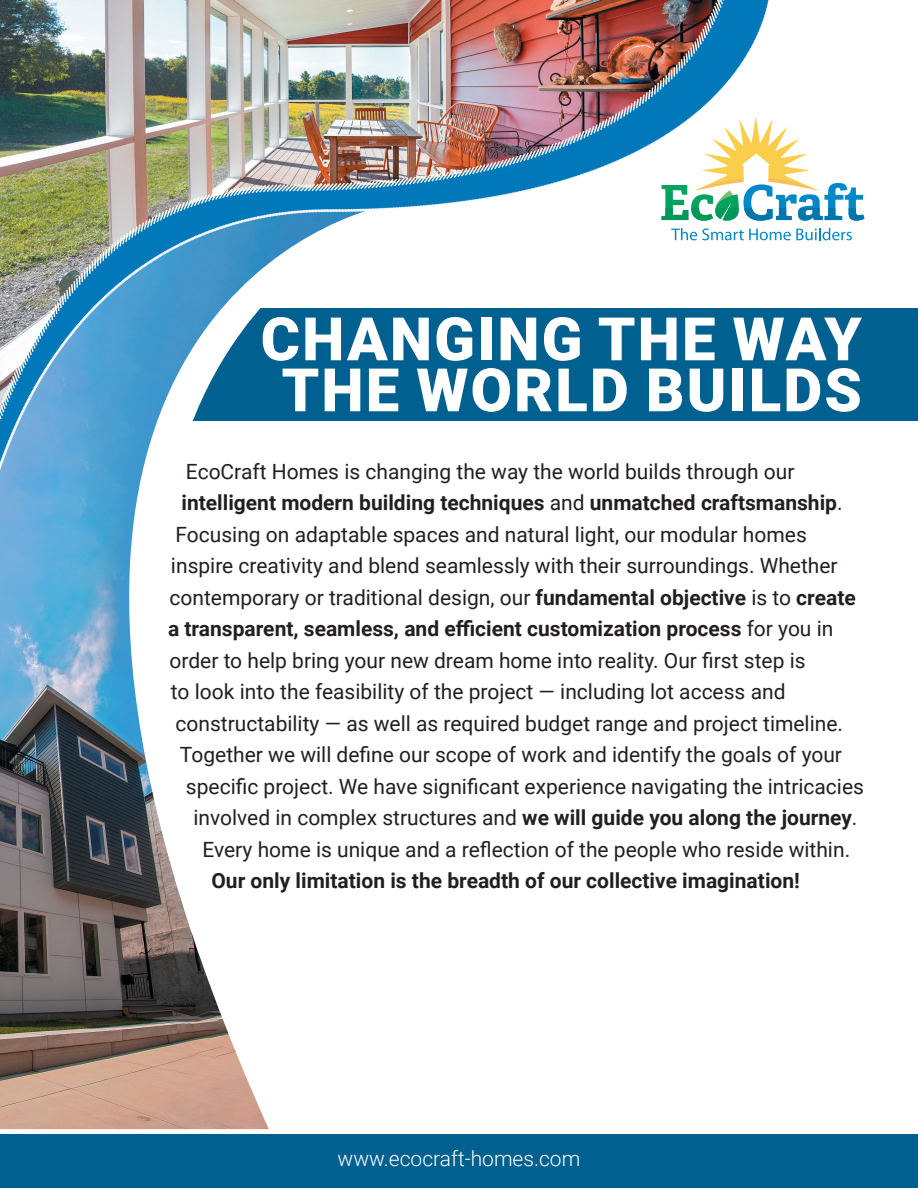
<style>
.page{position:relative;width:918px;height:1188px;background:#fff}
.page>*{position:absolute;margin:0;border:0;box-sizing:border-box;transform-origin:0 0}
.t1{font:900 60px/51px "Roboto";letter-spacing:.035em;color:#fff;text-align:center}
.t2{font:21px "Roboto";color:#231f20}
.t3{font:700 21px "Roboto";color:#231f20}
.t4{font:300 21px "Roboto";color:#fff}
.s1{font-weight:400}
.s2{font-weight:700}
</style>
<div class="page">
<div style="left:66px;top:309px;width:852px;height:112px;background:#00608f"></div>
<div style="left:0;top:1134px;width:918px;height:54px;background:#00608f"></div>
<img style="left:0;top:0;width:733px;height:1130px">
<svg style="left:662px;top:116px;width:202px;height:106px"></svg>
<svg style="left:671px;top:228px;width:181px;height:12px"></svg>
<h1 class="t1" style="left:261px;top:311px;width:603px">CHANGING THE WAY<br>THE WORLD BUILDS</h1>
<p class="t2" style="left:186px;top:457px;width:610px">EcoCraft Homes is changing the way the world builds through our</p>
<p class="t3" style="left:181px;top:488px;width:663px">intelligent modern building techniques <span class="s1">and</span> unmatched craftsmanship<span class="s1">.</span></p>
<p class="t2" style="left:175px;top:520px;width:633px">Focusing on adaptable spaces and natural light, our modular homes</p>
<p class="t2" style="left:171px;top:551px;width:668px">inspire creativity and blend seamlessly with their surroundings. Whether</p>
<p class="t2" style="left:169px;top:583px;width:688px">contemporary or traditional design, our <span class="s2">fundamental objective</span> is to <span class="s2">create</span></p>
<p class="t3" style="left:168px;top:614px;width:667px">a transparent, seamless, and efficient customization process <span class="s1">for you in</span></p>
<p class="t2" style="left:169px;top:646px;width:638px">order to help bring your new dream home into reality. Our first step is</p>
<p class="t2" style="left:171px;top:677px;width:616px">to look into the feasibility of the project — including lot access and</p>
<p class="t2" style="left:175px;top:709px;width:669px">constructability — as well as required budget range and project timeline.</p>
<p class="t2" style="left:180px;top:740px;width:664px">Together we will define our scope of work and identify the goals of your</p>
<p class="t2" style="left:186px;top:772px;width:680px">specific project. We have significant experience navigating the intricacies</p>
<p class="t2" style="left:193px;top:803px;width:665px">involved in complex structures and <span class="s2">we will guide you along the journey</span>.</p>
<p class="t2" style="left:202px;top:835px;width:649px">Every home is unique and a reflection of the people who reside within.</p>
<p class="t3" style="left:211px;top:866px;width:590px">Our only limitation is the breadth of our collective imagination!</p>
<p class="t4" style="left:338px;top:1143px;width:244px">www.ecocraft-homes.com</p>
</div>
